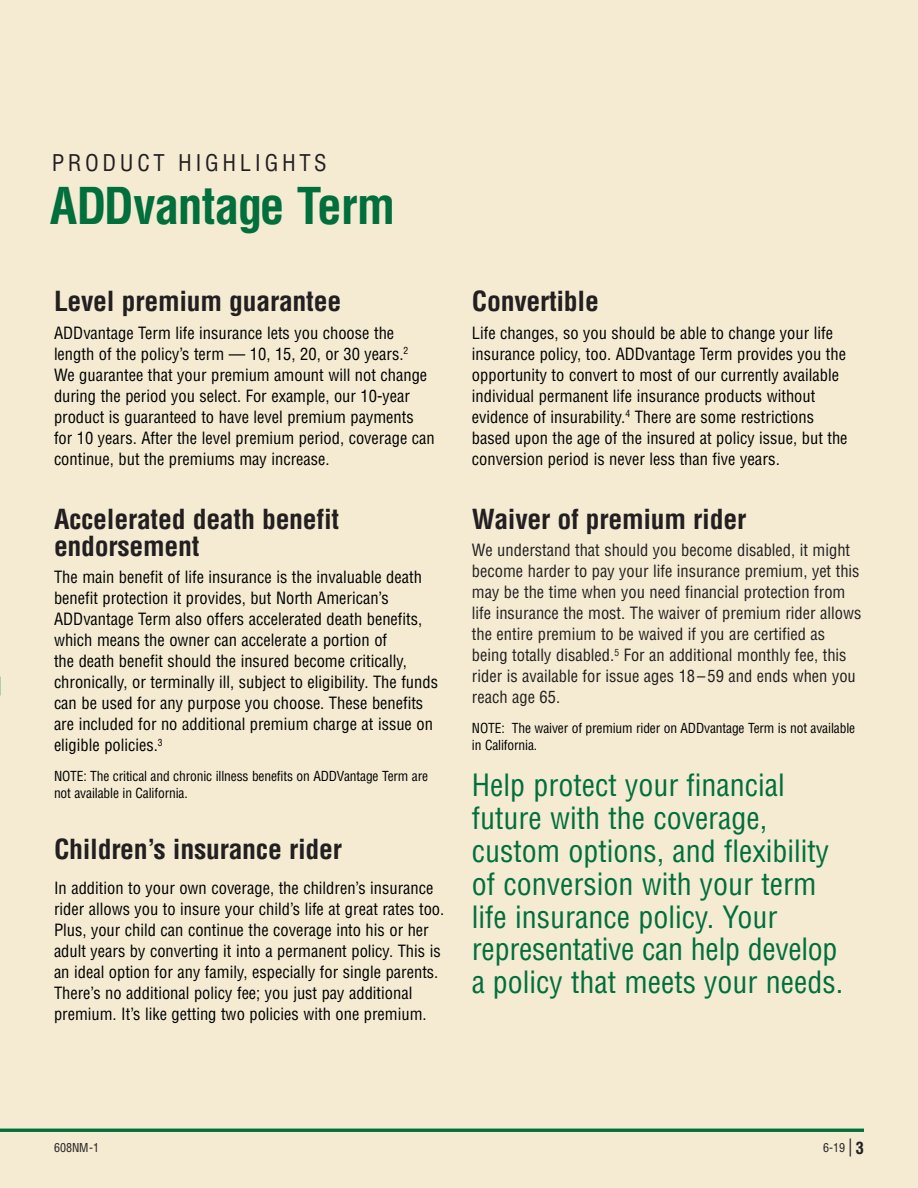
<style>
.page{position:relative;width:918px;height:1188px;background:#f4ebd2}
.page>*{position:absolute;margin:0;border:0;box-sizing:border-box;transform-origin:0 0}
.Headline{font:700 condensed 49.5px "Helvetica";letter-spacing:-.015em;color:#006f3c}
.Body_Copy{font:condensed 30px/32.8px "Helvetica";color:#006f3c}
.Subhead1_Green{font:700 condensed 27px/27px "Helvetica";letter-spacing:-.01em;color:#231f20}
.Body_Copy-2{font:700 condensed 27px "Helvetica";letter-spacing:-.01em;color:#231f20}
.Headline-2{font:condensed 22.5px "Helvetica";letter-spacing:.16em;color:#231f20}
.Body_Copy-3{font:condensed 16.5px/21px "Helvetica";color:#000}
.Body_Copy-4{font:condensed 16.5px/21px "Helvetica";color:#231f20}
.Body_Copy-5{font:condensed 13.5px/16.5px "Helvetica";letter-spacing:-.01em;color:#000}
.t1{font:condensed 12px "Helvetica";color:#231f20}
.s1{font-size:18px}
.s2{font-weight:700;font-size:16.5px}
</style>
<div class="page">
<hr style="left:0;top:1129px;width:864px;height:3px;background:#006f3c">
<svg style="left:0;top:676px;width:1px;height:20px"></svg>
<p class="Headline-2" style="left:52px;top:149px;width:276px">PRODUCT HIGHLIGHTS</p>
<p class="Headline" style="left:50px;top:174px;width:347px">ADDvantage Term</p>
<p class="Subhead1_Green" style="left:54px;top:288px;width:289px">Level premium guarantee</p>
<p class="Body_Copy-3" style="left:54px;top:322px;width:382px">ADDvantage Term life insurance lets you choose the length of the policy’s term — 10, 15, 20, or 30 years.<sup>2<br></sup>We guarantee that your premium amount will not change during the period you select. For example, our 10-year product is guaranteed to have level premium payments for 10 years. After the level premium period, coverage can continue, but the premiums may increase.</p>
<p class="Subhead1_Green" style="left:54px;top:505px;width:287px">Accelerated death benefit endorsement</p>
<p class="Body_Copy-3" style="left:54px;top:567px;width:386px">The main benefit of life insurance is the invaluable death benefit protection it provides, but North American’s ADDvantage Term also offers accelerated death benefits, which means the owner can accelerate a portion of<br>the death benefit should the insured become critically, chronically, or terminally ill, subject to eligibility. The funds can be used for any purpose you choose. These benefits are included for no additional premium charge at issue on eligible policies.<sup>3</sup></p>
<p class="Body_Copy-5" style="left:54px;top:768px;width:376px">NOTE: The critical and chronic illness benefits on ADDVantage Term are not available in California.</p>
<p class="Body_Copy-2" style="left:54px;top:833px;width:289px">Children’s insurance rider</p>
<p class="Body_Copy-3" style="left:54px;top:877px;width:392px">In addition to your own coverage, the children’s insurance rider allows you to insure your child’s life at great rates too.<br>Plus, your child can continue the coverage into his or her adult years by converting it into a permanent policy. This is an ideal option for any family, especially for single parents.<br>There’s no additional policy fee; you just pay additional premium. It’s like getting two policies with one premium.</p>
<p class="Body_Copy-2" style="left:472px;top:284px;width:129px">Convertible</p>
<p class="Body_Copy-3" style="left:472px;top:322px;width:376px">Life changes, so you should be able to change your life insurance policy, too. ADDvantage Term provides you the</p>
<p class="Body_Copy-3" style="left:472px;top:364px;width:377px">opportunity to convert to most of our currently available individual permanent life insurance products without evidence of insurability.<sup>4</sup> There are some restrictions based upon the age of the insured at policy issue, but the conversion period is never less than five years.</p>
<p class="Subhead1_Green" style="left:472px;top:505px;width:276px">Waiver of premium rider</p>
<p class="Body_Copy-4" style="left:472px;top:540px;width:391px">We understand that should you become disabled, it might become harder to pay your life insurance premium, yet this may be the time when you need financial protection from life insurance the most. The waiver of premium rider allows the entire premium to be waived if you are certified as being totally disabled.<sup>5</sup> For an additional monthly fee, this rider is available for issue ages 18 – 59 and ends when you reach age 65.</p>
<p class="Body_Copy-5" style="left:472px;top:720px;width:385px">NOTE: The waiver of premium rider on ADDvantage Term is not available in California.</p>
<p class="Body_Copy" style="left:472px;top:769px;width:367px">Help protect your financial future with the coverage, custom options, and flexibility of conversion with your term life insurance policy. Your representative can help develop</p>
<p class="Body_Copy" style="left:472px;top:966px;width:373px">a policy that meets your needs.</p>
<p class="t1" style="left:54px;top:1140px;width:47px">608NM-1</p>
<p class="t1" style="left:823px;top:1140px;width:42px">6-19 <span class="s1">|</span> <span class="s2">3</span></p>
</div>
